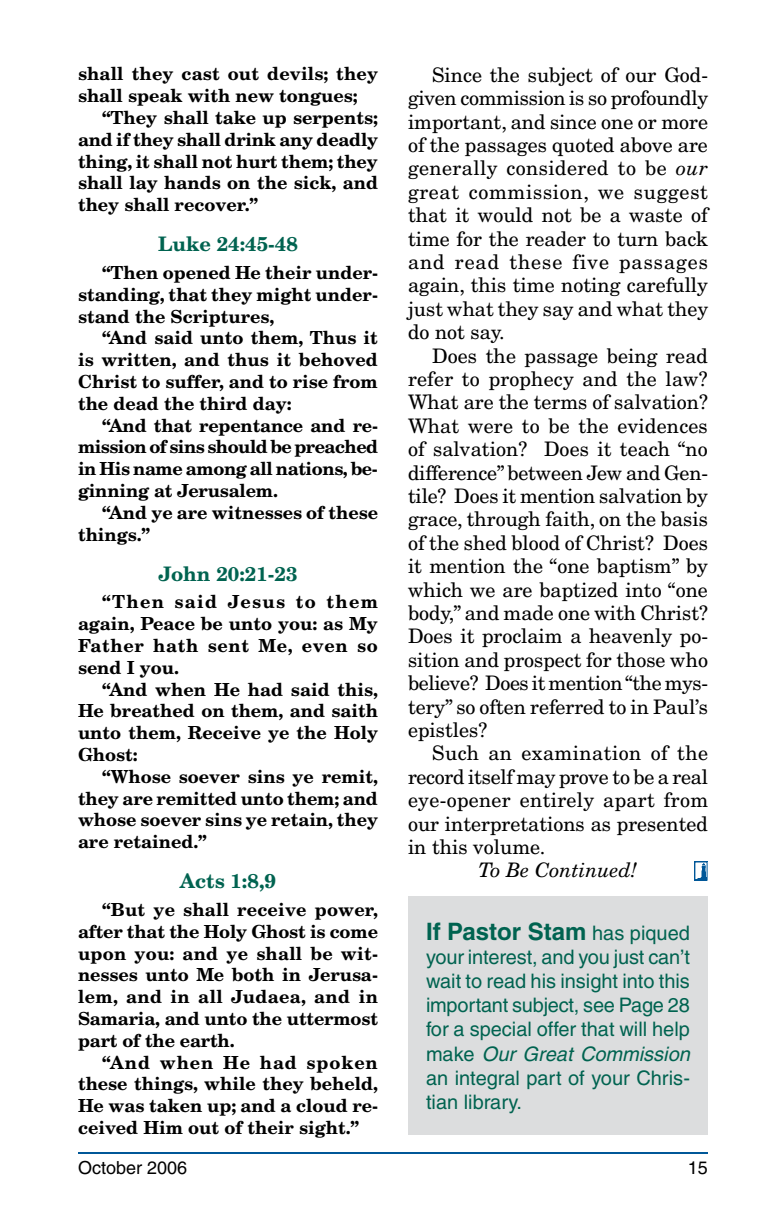
<style>
.page{position:relative;width:774px;height:1224px;background:#fff}
.page>*{position:absolute;margin:0;border:0;box-sizing:border-box;transform-origin:0 0}
.t1{font:700 24px "Helvetica";color:#006350}
.t2{font:20px/23.4px "New Century Schlbk";color:#000;text-align:justify}
.t3{font:20px/24.2px "Helvetica";color:#006350;text-align:justify}
.t4{font:700 20px "New Century Schlbk";color:#006350}
.t5{font:italic 20px "New Century Schlbk";color:#000}
.t6{font:700 18px/21.8px "New Century Schlbk";color:#000;text-align:justify}
.t7{font:18px "Helvetica";color:#000}
.s1{font-style:italic}
.s2{font-weight:400;font-size:20px}
</style>
<div class="page">
<hr style="left:78px;top:1152px;width:630px;height:2px;background:#005798">
<div style="left:408px;top:896px;width:300px;height:239px;background:#dcddde"></div>
<div style="left:694px;top:861px;width:14px;height:20px;border:1px solid #005798"></div>
<img style="left:700px;top:864px;width:5px;height:14px">
<div style="left:695px;top:862px;width:12px;height:18px;border:1px solid #005798"></div>
<p class="t6" style="left:78px;top:63px;width:302px">shall they cast out devils; they shall speak with new tongues;</p>
<p class="t6" style="left:78px;top:106px;width:302px;text-indent:24px">“They shall take up serpents; and if they shall drink any deadly thing, it shall not hurt them; they shall lay hands on the sick, and they shall recover.”</p>
<p class="t4" style="left:158px;top:232px;width:141px">Luke 24:45-48</p>
<p class="t6" style="left:78px;top:261px;width:302px;text-indent:24px">“Then opened He their under&shy;standing, that they might under&shy;stand the Scriptures,</p>
<p class="t6" style="left:78px;top:327px;width:301px;text-indent:24px">“And said unto them, Thus it is written, and thus it behoved Christ to suffer, and to rise from the dead the third day:</p>
<p class="t6" style="left:78px;top:414px;width:302px;text-indent:24px">“And that repentance and re&shy;mission of sins should be preached in His name among all nations, be&shy;ginning at Jerusalem.</p>
<p class="t6" style="left:78px;top:501px;width:302px;text-indent:24px">“And ye are witnesses of these things.”</p>
<p class="t4" style="left:158px;top:561px;width:141px">John 20:21-23</p>
<p class="t6" style="left:78px;top:591px;width:302px;text-indent:24px">“Then said Jesus to them again, Peace be unto you: as My Father hath sent Me, even so send I you.</p>
<p class="t6" style="left:78px;top:678px;width:302px;text-indent:24px">“And when He had said this, He breathed on them, and saith unto them, Receive ye the Holy Ghost:</p>
<p class="t6" style="left:78px;top:765px;width:302px;text-indent:24px">“Whose soever sins ye remit, they are remitted unto them; and whose soever sins ye retain, they are retained.”</p>
<p class="t4" style="left:180px;top:869px;width:98px">Acts 1:8,9</p>
<p class="t6" style="left:78px;top:898px;width:302px;text-indent:24px">“But ye shall receive power, after that the Holy Ghost is come upon you: and ye shall be wit&shy;nesses unto Me both in Jerusa&shy;lem, and in all Judaea, and in Samaria, and unto the uttermost part of the earth.</p>
<p class="t6" style="left:78px;top:1051px;width:302px;text-indent:24px">“And when He had spoken these things, while they beheld, He was taken up; and a cloud re&shy;ceived Him out of their sight.”</p>
<p class="t2" style="left:408px;top:63px;width:302px;text-indent:24px">Since the subject of our God&shy;given commission is so profoundly important, and since one or more of the passages quoted above are generally considered to be <span class="s1">our </span>great commission, we suggest that it would not be a waste of time for the reader to turn back and read these five passages again, this time noting carefully just what they say and what they do not say.</p>
<p class="t2" style="left:408px;top:344px;width:302px;text-indent:24px">Does the passage being read refer to prophecy and the law?<br>What are the terms of salvation?<br>What were to be the evidences of salvation? Does it teach “no difference” between Jew and Gen&shy;tile? Does it mention salvation by grace, through faith, on the basis of the shed blood of Christ? Does it mention the “one baptism” by which we are baptized into “one body,” and made one with Christ?<br>Does it proclaim a heavenly po&shy;sition and prospect for those who believe? Does it mention “the mys&shy;tery” so often referred to in Paul’s epistles?</p>
<p class="t2" style="left:408px;top:742px;width:302px;text-indent:24px">Such an examination of the record itself may prove to be a real eye-opener entirely apart from our interpretations as presented in this volume.</p>
<p class="t5" style="left:478px;top:858px;width:161px">To Be Continued!</p>
<h1 class="t1" style="left:426px;top:916px;width:265px">If Pastor Stam <span class="s2">has piqued</span></h1>
<p class="t3" style="left:426px;top:945px;width:266px">your interest, and you just can’t wait to read his insight into this important subject, see Page 28 for a special offer that will help make <span class="s1">Our Great Commission </span>an integral part of your Chris&shy;tian library.</p>
<p class="t7" style="left:78px;top:1157px;width:111px">October 2006</p>
<p class="t7" style="left:688px;top:1157px;width:20px">15</p>
</div>
